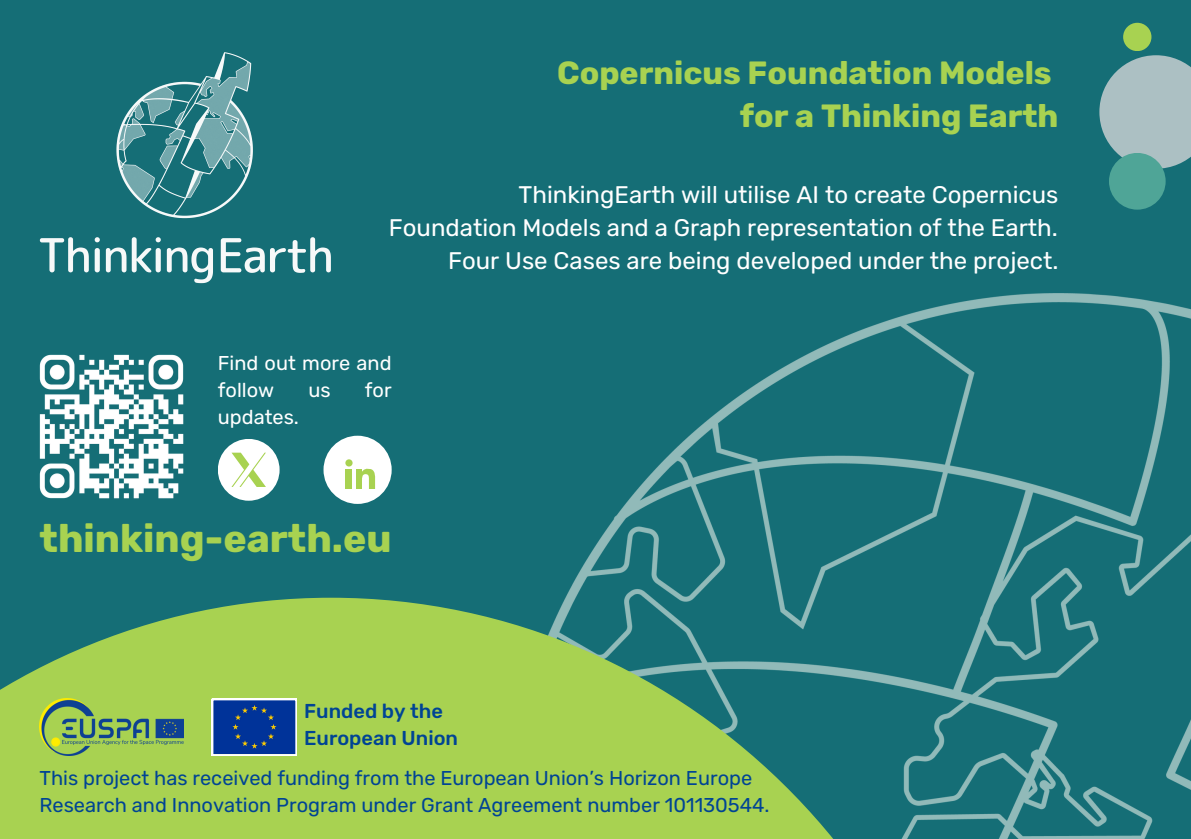
<style>
.page{position:relative;width:1191px;height:839px;background:#fff}
.page>*{position:absolute;margin:0;border:0;box-sizing:border-box;transform-origin:0 0}
.t1{font:700 39px "Rubik";color:#a8d251}
.t2{font:700 32px/43.6px "Rubik";color:#a8d251;text-align:right}
.t3{font:24px/33px "Rubik";color:#fff;text-align:right}
.t4{font:20px "Rubik";color:#004494}
.t5{font:20px/27px "Rubik";color:#fff}
.t6{font:500 20px/27px "Rubik";color:#004494}
</style>
<div class="page">
<div style="left:0;top:0;width:1191px;height:838px;background:#156e76"></div>
<img style="left:566px;top:293px;width:625px;height:545px">
<svg style="left:0;top:597px;width:985px;height:241px;fill:#a8d251"></svg>
<div style="left:1123px;top:23px;width:28px;height:28px;background:#a8d251;border-radius:50%"></div>
<svg style="left:1099px;top:55px;width:92px;height:114px"></svg>
<div style="left:1109px;top:153px;width:57px;height:57px;background:#4fa597;border-radius:50%"></div>
<img style="left:39px;top:354px;width:145px;height:145px">
<div style="left:324px;top:435px;width:68px;height:69px;background:#fff;border-radius:50%"></div>
<svg style="left:345px;top:459px;width:8px;height:7px"></svg>
<div style="left:346px;top:469px;width:6px;height:20px;background:#a8d251"></div>
<div style="left:356px;top:469px;width:6px;height:20px;background:#a8d251"></div>
<svg style="left:362px;top:468px;width:14px;height:21px"></svg>
<div style="left:218px;top:439px;width:62px;height:61px;background:#fff;border-radius:50%"></div>
<svg style="left:231px;top:452px;width:35px;height:34px"></svg>
<img style="left:39px;top:52px;width:292px;height:232px">
<img style="left:40px;top:698px;width:144px;height:57px">
<svg style="left:212px;top:698px;width:85px;height:57px;background:#1e4a9d"></svg>
<h3 class="t2" style="left:557px;top:51px;width:503px">Copernicus Foundation Models for a Thinking Earth</h3>
<p class="t3" style="left:389px;top:178px;width:671px">ThinkingEarth will utilise AI to create Copernicus<br>Foundation Models and a Graph representation of the Earth.<br>Four Use Cases are being developed under the project.</p>
<h2 class="t5" style="left:218px;top:349px;width:175px">Find out more and follow</h2>
<h2 class="t5" style="left:308px;top:376px;width:24px">us</h2>
<h2 class="t5" style="left:365px;top:376px;width:28px">for</h2>
<h2 class="t5" style="left:218px;top:403px;width:83px">updates.</h2>
<p class="t1" style="left:40px;top:516px;width:354px">thinking-earth.eu</p>
<p class="t6" style="left:304px;top:697px;width:155px">Funded by the<br>European Union</p>
<p class="t4" style="left:40px;top:766px;width:714px">This project has received funding from the European Union’s Horizon Europe</p>
<p class="t4" style="left:40px;top:793px;width:732px">Research and Innovation Program under Grant Agreement number 101130544.</p>
</div>
